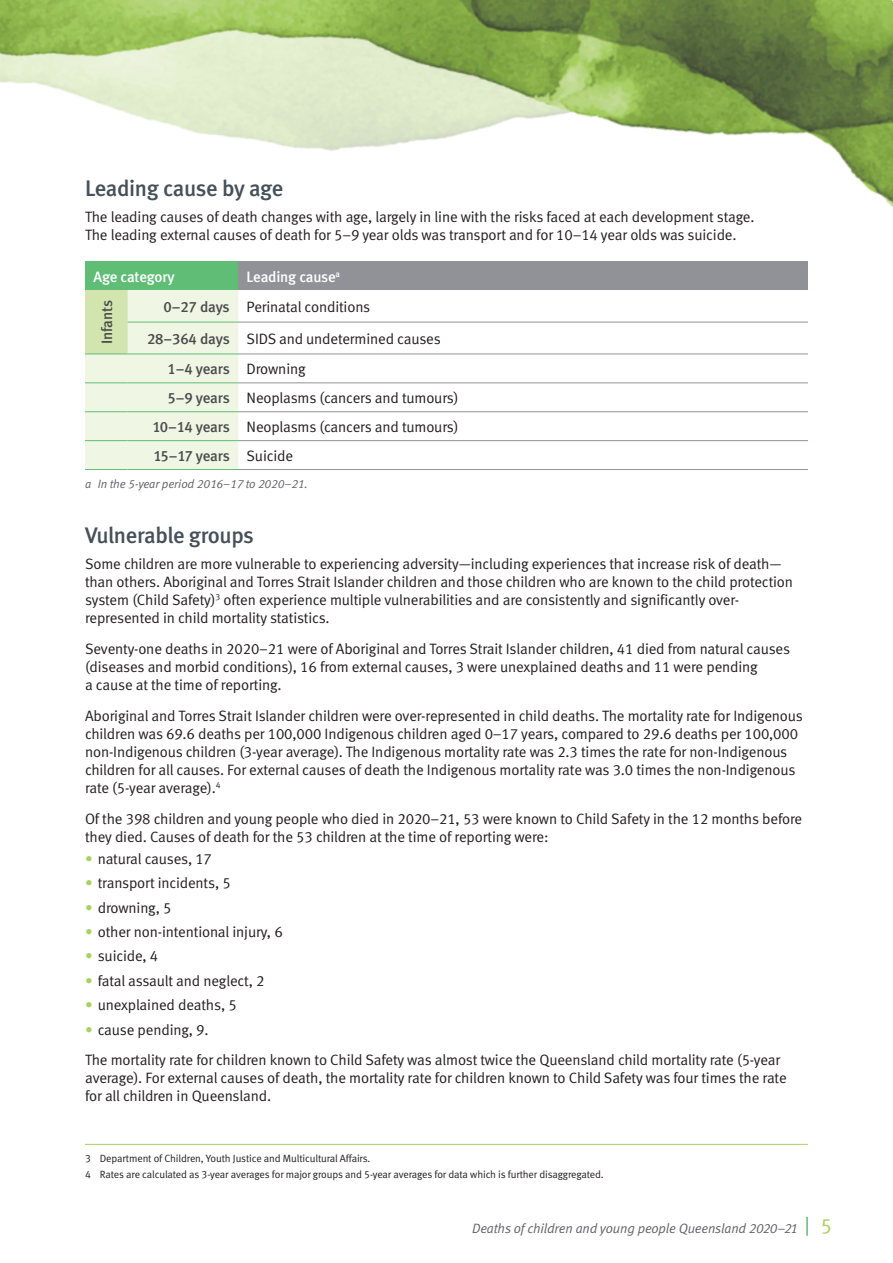
<style>
.page{position:relative;width:893px;height:1263px;background:#fff}
.page>*{position:absolute;margin:0;border:0;box-sizing:border-box;transform-origin:0 0}
.Heading_1{font:22.5px "Meta Medium LF";letter-spacing:-.02em;color:#465059}
.BODY{font:15px/18px "Meta Normal LF";letter-spacing:-.01em;color:#231f20}
.BODY_BEFORE{font:15px/18px "Meta Normal LF";letter-spacing:-.01em;color:#231f20}
.TABLE__Side_Column{font:15px "Meta Medium LF";letter-spacing:-.015em;color:#4b4c4d}
.TABLE__Header_Row{font:15px "Meta Medium LF";letter-spacing:-.015em;color:#fff}
.t1{font:italic 13.5px "Meta Normal LF";letter-spacing:-.01em;color:#636366}
.Table_Footnote_INDEN{font:italic 12px "Meta Normal LF";letter-spacing:-.01em;color:#636366}
.Footnote_7pt{font:10.5px "Meta Normal LF";letter-spacing:-.01em;color:#231f20}
.s1{color:#a8d161}
.s2{font-style:normal;font-size:21px;color:#a8d161}
</style>
<div class="page">
<img style="left:1px;top:0;width:892px;height:207px">
<img style="left:0;top:0;width:1px;height:83px">
<svg style="left:806px;top:1217px;width:2px;height:19px"></svg>
<div style="left:85px;top:261px;width:153px;height:29px;background:#5fbd76"></div>
<div style="left:238px;top:261px;width:570px;height:29px;background:#919298"></div>
<svg style="left:85px;top:290px;width:153px;height:179px;background:#eaf3dd"></svg>
<hr style="left:128px;top:322px;width:110px;height:1px;background:#5fbd76">
<hr style="left:85px;top:354px;width:43px;height:1px;background:#5fbd76">
<hr style="left:128px;top:354px;width:110px;height:1px;background:#5fbd76">
<hr style="left:85px;top:382px;width:43px;height:1px;background:#5fbd76">
<hr style="left:128px;top:382px;width:110px;height:1px;background:#5fbd76">
<hr style="left:85px;top:411px;width:43px;height:1px;background:#5fbd76">
<hr style="left:128px;top:411px;width:110px;height:1px;background:#5fbd76">
<hr style="left:85px;top:440px;width:43px;height:1px;background:#5fbd76">
<hr style="left:128px;top:440px;width:110px;height:1px;background:#5fbd76">
<hr style="left:85px;top:469px;width:43px;height:1px;background:#5fbd76">
<hr style="left:128px;top:469px;width:110px;height:1px;background:#5fbd76">
<hr style="left:238px;top:322px;width:570px;height:1px;background:#919298">
<hr style="left:238px;top:354px;width:570px;height:1px;background:#919298">
<hr style="left:238px;top:382px;width:570px;height:1px;background:#919298">
<hr style="left:238px;top:411px;width:570px;height:1px;background:#919298">
<hr style="left:238px;top:440px;width:570px;height:1px;background:#919298">
<hr style="left:238px;top:469px;width:570px;height:1px;background:#919298">
<hr style="left:85px;top:1144px;width:723px;height:1px;background:#a8d161">
<h1 class="Heading_1" style="left:85px;top:175px;width:200px">Leading cause by age</h1>
<p class="BODY" style="left:85px;top:208px;width:671px">The leading causes of death changes with age, largely in line with the risks faced at each development stage.<br>The leading external causes of death for 5–9 year olds was transport and for 10–14 year olds was suicide.</p>
<p class="TABLE__Header_Row" style="left:94px;top:268px;width:83px">Age category</p>
<p class="TABLE__Header_Row" style="left:247px;top:268px;width:95px">Leading cause<sup>a</sup></p>
<p class="TABLE__Side_Column" style="left:98px;top:344px;width:45px;rotate:-90deg">Infants</p>
<p class="TABLE__Side_Column" style="left:164px;top:298px;width:68px">0–27 days</p>
<p class="BODY" style="left:247px;top:298px;width:125px">Perinatal conditions</p>
<p class="TABLE__Side_Column" style="left:147px;top:330px;width:84px">28–364 days</p>
<p class="BODY" style="left:247px;top:330px;width:196px">SIDS and undetermined causes</p>
<p class="TABLE__Side_Column" style="left:168px;top:360px;width:64px">1–4 years</p>
<p class="BODY" style="left:247px;top:360px;width:60px">Drowning</p>
<p class="TABLE__Side_Column" style="left:168px;top:389px;width:64px">5–9 years</p>
<p class="BODY" style="left:247px;top:389px;width:213px">Neoplasms (cancers and tumours)</p>
<p class="TABLE__Side_Column" style="left:153px;top:418px;width:79px">10–14 years</p>
<p class="BODY" style="left:247px;top:418px;width:213px">Neoplasms (cancers and tumours)</p>
<p class="TABLE__Side_Column" style="left:154px;top:447px;width:78px">15–17 years</p>
<p class="BODY" style="left:247px;top:447px;width:48px">Suicide</p>
<p class="Table_Footnote_INDEN" style="left:85px;top:476px;width:224px">a In the 5-year period 2016–17 to 2020–21.</p>
<h1 class="Heading_1" style="left:85px;top:522px;width:170px">Vulnerable groups</h1>
<p class="BODY" style="left:85px;top:555px;width:709px">Some children are more vulnerable to experiencing adversity—including experiences that increase risk of death— than others. Aboriginal and Torres Strait Islander children and those children who are known to the child protection system (Child Safety)<sup>3</sup> often experience multiple vulnerabilities and are consistently and significantly over&shy;represented in child mortality statistics.</p>
<p class="BODY" style="left:85px;top:640px;width:707px">Seventy-one deaths in 2020–21 were of Aboriginal and Torres Strait Islander children, 41 died from natural causes (diseases and morbid conditions), 16 from external causes, 3 were unexplained deaths and 11 were pending<br>a cause at the time of reporting.</p>
<p class="BODY" style="left:85px;top:706px;width:719px">Aboriginal and Torres Strait Islander children were over-represented in child deaths. The mortality rate for Indigenous children was 69.6 deaths per 100,000 Indigenous children aged 0–17 years, compared to 29.6 deaths per 100,000 non-Indigenous children (3-year average). The Indigenous mortality rate was 2.3 times the rate for non-Indigenous children for all causes. For external causes of death the Indigenous mortality rate was 3.0 times the non-Indigenous rate (5-year average).<sup>4</sup></p>
<p class="BODY_BEFORE" style="left:85px;top:809px;width:719px">Of the 398 children and young people who died in 2020–21, 53 were known to Child Safety in the 12 months before they died. Causes of death for the 53 children at the time of reporting were:</p>
<p class="BODY" style="left:85px;top:849px;width:129px"><span class="s1">•</span> natural causes, 17</p>
<p class="BODY" style="left:85px;top:874px;width:147px"><span class="s1">•</span> transport incidents, 5</p>
<p class="BODY" style="left:85px;top:898px;width:88px"><span class="s1">•</span> drowning, 5</p>
<p class="BODY" style="left:85px;top:923px;width:199px"><span class="s1">•</span> other non-intentional injury, 6</p>
<p class="BODY" style="left:85px;top:947px;width:75px"><span class="s1">•</span> suicide, 4</p>
<p class="BODY" style="left:85px;top:971px;width:181px"><span class="s1">•</span> fatal assault and neglect, 2</p>
<p class="BODY" style="left:85px;top:996px;width:153px"><span class="s1">•</span> unexplained deaths, 5</p>
<p class="BODY" style="left:85px;top:1020px;width:125px"><span class="s1">•</span> cause pending, 9.</p>
<p class="BODY" style="left:85px;top:1051px;width:703px">The mortality rate for children known to Child Safety was almost twice the Queensland child mortality rate (5-year average). For external causes of death, the mortality rate for children known to Child Safety was four times the rate for all children in Queensland.</p>
<p class="Footnote_7pt" style="left:85px;top:1152px;width:287px">3 Department of Children, Youth Justice and Multicultural Affairs.</p>
<p class="Footnote_7pt" style="left:85px;top:1168px;width:520px">4 Rates are calculated as 3-year averages for major groups and 5-year averages for data which is further disaggregated.</p>
<p class="t1" style="left:472px;top:1221px;width:362px">Deaths of children and young people Queensland 2020–21 <span class="s2">5</span></p>
</div>
